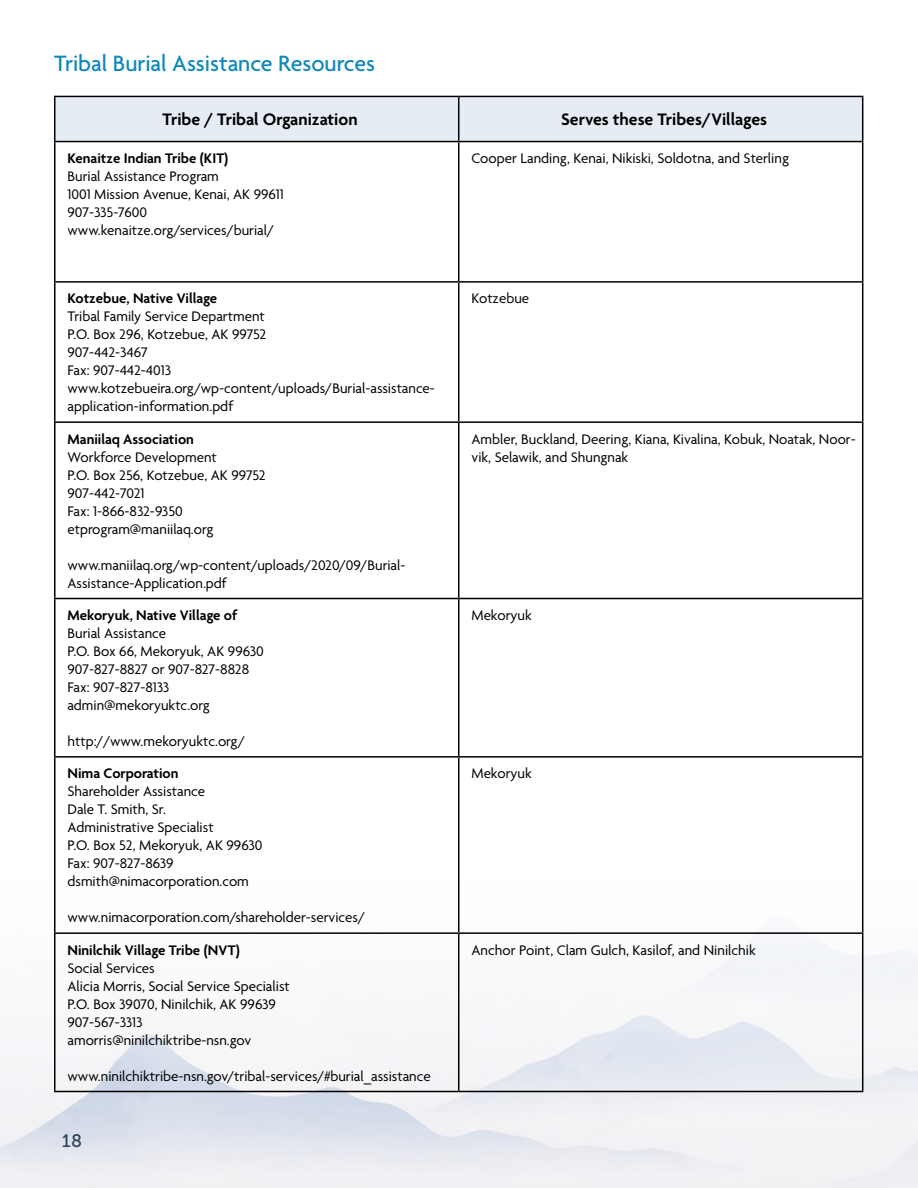
<style>
.page{position:relative;width:918px;height:1188px;background:#fff}
.page>*{position:absolute;margin:0;border:0;box-sizing:border-box;transform-origin:0 0}
.t1{font:500 24px "Agenda";color:#1088ba}
.t2{font:600 18px "Agenda";color:#000}
.t3{font:18px "Museo 500";color:#142d3a}
.t4{font:15px/18px "Agenda";color:#000}
.t5{font:600 15px "Agenda";color:#000}
</style>
<div class="page">
<div style="left:56px;top:97px;width:806px;height:44px;background:#e6ecf3"></div>
<hr style="left:54px;top:96px;width:405px;height:1px;background:#000">
<hr style="left:54px;top:97px;width:2px;height:44px;background:#000">
<hr style="left:459px;top:96px;width:404px;height:1px;background:#000">
<hr style="left:458px;top:97px;width:1px;height:44px;background:#000">
<hr style="left:862px;top:97px;width:1px;height:44px;background:#000">
<hr style="left:54px;top:141px;width:405px;height:1px;background:#000">
<hr style="left:54px;top:142px;width:2px;height:139px;background:#000">
<hr style="left:459px;top:141px;width:404px;height:1px;background:#000">
<hr style="left:458px;top:142px;width:1px;height:139px;background:#000">
<hr style="left:862px;top:142px;width:1px;height:139px;background:#000">
<hr style="left:54px;top:281px;width:405px;height:2px;background:#000">
<hr style="left:54px;top:283px;width:2px;height:138px;background:#000">
<hr style="left:459px;top:281px;width:404px;height:2px;background:#000">
<hr style="left:458px;top:283px;width:1px;height:138px;background:#000">
<hr style="left:862px;top:283px;width:1px;height:138px;background:#000">
<hr style="left:54px;top:421px;width:405px;height:2px;background:#000">
<hr style="left:54px;top:423px;width:2px;height:175px;background:#000">
<hr style="left:459px;top:421px;width:404px;height:2px;background:#000">
<hr style="left:458px;top:423px;width:1px;height:175px;background:#000">
<hr style="left:862px;top:423px;width:1px;height:175px;background:#000">
<hr style="left:54px;top:598px;width:405px;height:1px;background:#000">
<hr style="left:54px;top:599px;width:2px;height:157px;background:#000">
<hr style="left:459px;top:598px;width:404px;height:1px;background:#000">
<hr style="left:458px;top:599px;width:1px;height:157px;background:#000">
<hr style="left:862px;top:599px;width:1px;height:157px;background:#000">
<hr style="left:54px;top:756px;width:405px;height:2px;background:#000">
<hr style="left:54px;top:758px;width:2px;height:174px;background:#000">
<hr style="left:459px;top:756px;width:404px;height:2px;background:#000">
<hr style="left:458px;top:758px;width:1px;height:174px;background:#000">
<hr style="left:862px;top:758px;width:1px;height:174px;background:#000">
<hr style="left:54px;top:932px;width:405px;height:2px;background:#000">
<hr style="left:54px;top:934px;width:2px;height:157px;background:#000">
<hr style="left:459px;top:932px;width:404px;height:2px;background:#000">
<hr style="left:458px;top:934px;width:1px;height:157px;background:#000">
<hr style="left:862px;top:934px;width:1px;height:157px;background:#000">
<hr style="left:54px;top:1091px;width:405px;height:1px;background:#000">
<hr style="left:459px;top:1091px;width:404px;height:1px;background:#000">
<h1 class="t1" style="left:54px;top:54px;width:323px">Tribal Burial Assistance Resources</h1>
<p class="t2" style="left:163px;top:113px;width:196px">Tribe / Tribal Organization</p>
<p class="t2" style="left:561px;top:113px;width:207px">Serves these Tribes/Villages</p>
<p class="t5" style="left:68px;top:152px;width:162px">Kenaitze Indian Tribe (KIT)</p>
<p class="t4" style="left:68px;top:168px;width:218px">Burial Assistance Program<br>1001 Mission Avenue, Kenai, AK 99611<br>907-335-7600 www.kenaitze.org/services/burial/</p>
<p class="t4" style="left:471px;top:150px;width:319px">Cooper Landing, Kenai, Nikiski, Soldotna, and Sterling</p>
<p class="t5" style="left:68px;top:293px;width:151px">Kotzebue, Native Village</p>
<p class="t4" style="left:68px;top:309px;width:369px">Tribal Family Service Department<br>P.O. Box 296, Kotzebue, AK 99752<br>907-442-3467<br>Fax: 907-442-4013 www.kotzebueira.org/wp-content/uploads/Burial-assistance&shy;application-information.pdf</p>
<p class="t5" style="left:68px;top:433px;width:128px">Maniilaq Association</p>
<p class="t4" style="left:68px;top:449px;width:200px">Workforce Development<br>P.O. Box 256, Kotzebue, AK 99752<br>907-442-7021<br>Fax: 1-866-832-9350 etprogram@maniilaq.org</p>
<p class="t4" style="left:68px;top:557px;width:340px">www.maniilaq.org/wp-content/uploads/2020/09/Burial-<br>Assistance-Application.pdf</p>
<p class="t5" style="left:68px;top:609px;width:171px">Mekoryuk, Native Village of</p>
<p class="t4" style="left:68px;top:625px;width:198px">Burial Assistance<br>P.O. Box 66, Mekoryuk, AK 99630<br>907-827-8827 or 907-827-8828<br>Fax: 907-827-8133 admin@mekoryuktc.org</p>
<p class="t4" style="left:68px;top:733px;width:179px">http://www.mekoryuktc.org/</p>
<p class="t5" style="left:68px;top:768px;width:112px">Nima Corporation</p>
<p class="t4" style="left:68px;top:784px;width:197px">Shareholder Assistance<br>Dale T. Smith, Sr.<br>Administrative Specialist<br>P.O. Box 52, Mekoryuk, AK 99630<br>Fax: 907-827-8639 dsmith@nimacorporation.com</p>
<p class="t4" style="left:68px;top:910px;width:299px">www.nimacorporation.com/shareholder-services/</p>
<p class="t5" style="left:68px;top:944px;width:174px">Ninilchik Village Tribe (NVT)</p>
<p class="t4" style="left:68px;top:960px;width:224px">Social Services<br>Alicia Morris, Social Service Specialist<br>P.O. Box 39070, Ninilchik, AK 99639<br>907-567-3313 amorris@ninilchiktribe-nsn.gov</p>
<p class="t4" style="left:68px;top:1068px;width:365px">www.ninilchiktribe-nsn.gov/tribal-services/#burial_assistance</p>
<p class="t3" style="left:62px;top:1130px;width:22px">18</p>
<p class="t4" style="left:471px;top:291px;width:59px">Kotzebue</p>
<p class="t4" style="left:471px;top:431px;width:386px">Ambler, Buckland, Deering, Kiana, Kivalina, Kobuk, Noatak, Noor&shy;vik, Selawik, and Shungnak</p>
<p class="t4" style="left:471px;top:607px;width:62px">Mekoryuk</p>
<p class="t4" style="left:471px;top:766px;width:62px">Mekoryuk</p>
<p class="t4" style="left:471px;top:942px;width:286px">Anchor Point, Clam Gulch, Kasilof, and Ninilchik</p>
</div>
